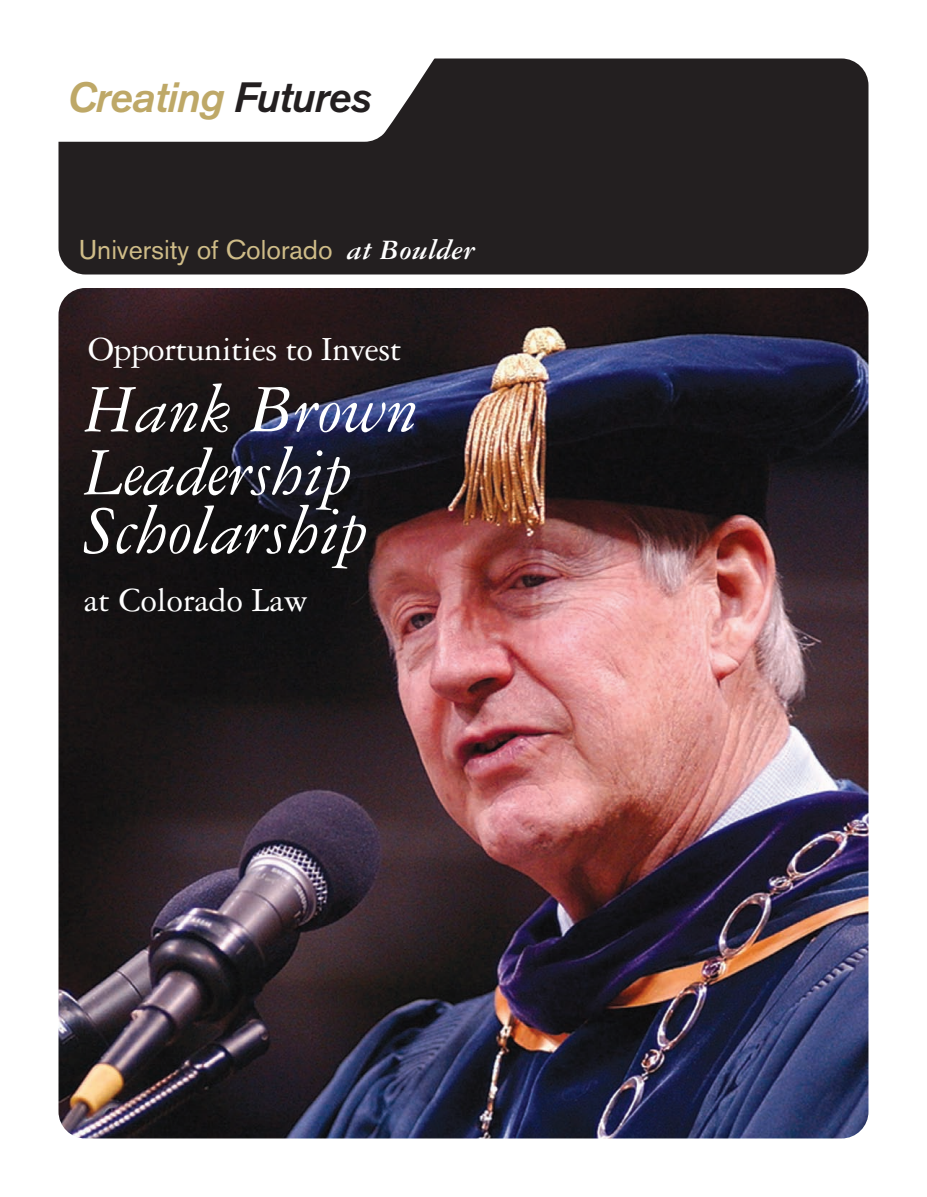
<style>
.page{position:relative;width:927px;height:1197px;background:#fff}
.page>*{position:absolute;margin:0;border:0;box-sizing:border-box;transform-origin:0 0}
.t1{font:italic 72px/60.8px "Garamond Three";color:#fff}
.t2{font:italic 500 42px "Akzidenz Grotesk BE";letter-spacing:-.015em;color:#bea867}
.t3{font:36px "Garamond Three";letter-spacing:-.015em;color:#fff}
.t4{font:27px "Akzidenz Grotesk BE";color:#cfbc88}
.s1{color:#231f20}
.s2{font-family:"Garamond Three";font-weight:700;font-style:italic;font-size:30px;color:#fff}
</style>
<div class="page">
<img style="left:58px;top:58px;width:811px;height:1081px">
<p class="t2" style="left:67px;top:81px;width:306px">Creating <span class="s1">Futures</span></p>
<p class="t4" style="left:79px;top:240px;width:398px">University of Colorado <span class="s2">at Boulder</span></p>
<p class="t3" style="left:88px;top:337px;width:315px">Opportunities to Invest</p>
<h1 class="t1" style="left:84px;top:385px;width:335px">Hank Brown<br>Leadership<br>Scholarship</h1>
<p class="t3" style="left:84px;top:588px;width:225px">at Colorado Law</p>
</div>
